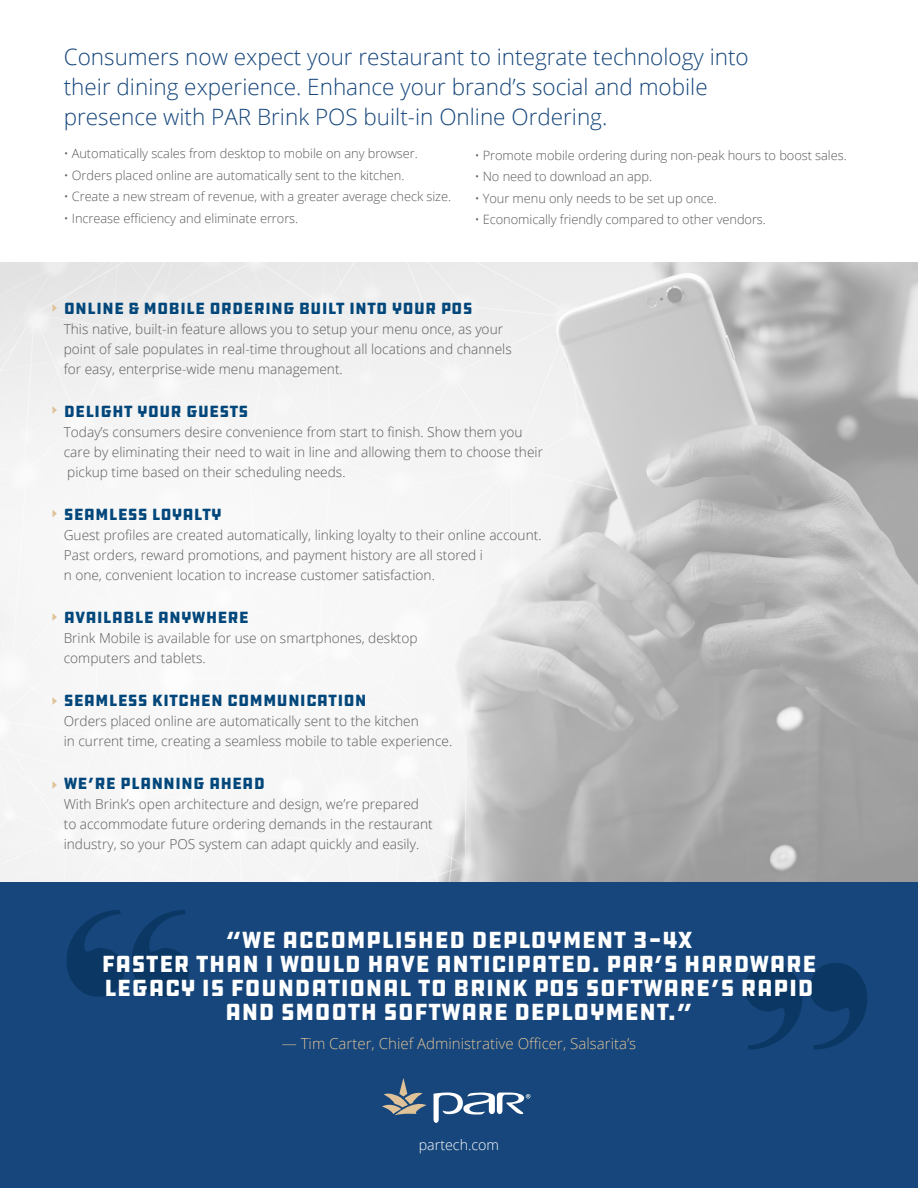
<style>
.page{position:relative;width:918px;height:1188px;background:#fff}
.page>*{position:absolute;margin:0;border:0;box-sizing:border-box;transform-origin:0 0}
.t1{font:24px/24px "DDC Hardware";color:#fff;text-align:center}
.t2{font:300 22.5px/30px "Open Sans";color:#16467b}
.t3{font:16.65px "DDC Hardware";color:#02477b}
.t4{font:300 15.15px "Open Sans";color:#dfc197}
.t5{font:300 14.25px "Open Sans";color:#fff}
.t6{font:300 13.65px/20px "Open Sans";color:#58595b}
.t7{font:300 12.9px "Open Sans";letter-spacing:-.005em;color:#58595b}
</style>
<div class="page">
<img style="left:0;top:262px;width:918px;height:620px">
<div style="left:0;top:882px;width:918px;height:306px;background:#16467b"></div>
<svg style="left:382px;top:1078px;width:45px;height:37px"></svg>
<svg style="left:434px;top:1093px;width:96px;height:30px"></svg>
<svg style="left:67px;top:910px;width:122px;height:87px"></svg>
<svg style="left:745px;top:963px;width:122px;height:87px"></svg>
<svg style="left:52px;top:304px;width:5px;height:8px"></svg>
<svg style="left:52px;top:406px;width:5px;height:8px"></svg>
<svg style="left:52px;top:510px;width:5px;height:7px"></svg>
<svg style="left:52px;top:613px;width:5px;height:8px"></svg>
<svg style="left:52px;top:697px;width:5px;height:8px"></svg>
<svg style="left:52px;top:781px;width:5px;height:8px"></svg>
<h2 class="t2" style="left:64px;top:41px;width:687px">Consumers now expect your restaurant to integrate technology into their dining experience. Enhance your brand’s social and mobile presence with PAR Brink POS built-in Online Ordering.</h2>
<p class="t7" style="left:64px;top:145px;width:356px">• Automatically scales from desktop to mobile on any browser.</p>
<p class="t7" style="left:64px;top:166px;width:342px">• Orders placed online are automatically sent to the kitchen.</p>
<p class="t7" style="left:64px;top:188px;width:389px">• Create a new stream of revenue, with a greater average check size.</p>
<p class="t7" style="left:64px;top:209px;width:236px">• Increase efficiency and eliminate errors.</p>
<p class="t7" style="left:475px;top:146px;width:374px">• Promote mobile ordering during non-peak hours to boost sales.</p>
<p class="t7" style="left:475px;top:168px;width:179px">• No need to download an app.</p>
<p class="t7" style="left:475px;top:189px;width:244px">• Your menu only needs to be set up once.</p>
<p class="t7" style="left:475px;top:210px;width:293px">• Economically friendly compared to other vendors.</p>
<p class="t3" style="left:64px;top:298px;width:410px">ONLINE &amp; MOBILE ORDERING BUILT INTO YOUR POS</p>
<p class="t6" style="left:64px;top:319px;width:449px">This native, built-in feature allows you to setup your menu once, as your point of sale populates in real-time throughout all locations and channels for easy, enterprise-wide menu management.</p>
<p class="t3" style="left:64px;top:401px;width:186px">DELIGHT YOUR GUESTS</p>
<p class="t6" style="left:64px;top:422px;width:481px">Today’s consumers desire convenience from start to finish. Show them you care by eliminating their need to wait in line and allowing them to choose their pickup time based on their scheduling needs.</p>
<p class="t3" style="left:64px;top:504px;width:160px">SEAMLESS LOYALTY</p>
<p class="t6" style="left:64px;top:525px;width:479px">Guest profiles are created automatically, linking loyalty to their online account.<br>Past orders, reward promotions, and payment history are all stored i<br>n one, convenient location to increase customer satisfaction.</p>
<p class="t3" style="left:64px;top:607px;width:187px">AVAILABLE ANYWHERE</p>
<p class="t6" style="left:64px;top:628px;width:355px">Brink Mobile is available for use on smartphones, desktop computers and tablets.</p>
<p class="t3" style="left:64px;top:690px;width:305px">SEAMLESS KITCHEN COMMUNICATION</p>
<p class="t6" style="left:64px;top:711px;width:390px">Orders placed online are automatically sent to the kitchen<br>in current time, creating a seamless mobile to table experience.</p>
<p class="t3" style="left:64px;top:773px;width:203px">WE’RE PLANNING AHEAD</p>
<p class="t6" style="left:64px;top:794px;width:371px">With Brink’s open architecture and design, we’re prepared to accommodate future ordering demands in the restaurant industry, so your POS system can adapt quickly and easily.</p>
<h1 class="t1" style="left:101px;top:928px;width:717px">“WE ACCOMPLISHED DEPLOYMENT 3-4X<br>FASTER THAN I WOULD HAVE ANTICIPATED. PAR’S HARDWARE LEGACY IS FOUNDATIONAL TO BRINK POS SOFTWARE’S RAPID AND SMOOTH SOFTWARE DEPLOYMENT.”</h1>
<p class="t4" style="left:282px;top:1033px;width:356px">— Tim Carter, Chief Administrative Officer, Salsarita’s</p>
<p class="t5" style="left:419px;top:1135px;width:82px">partech.com</p>
</div>
